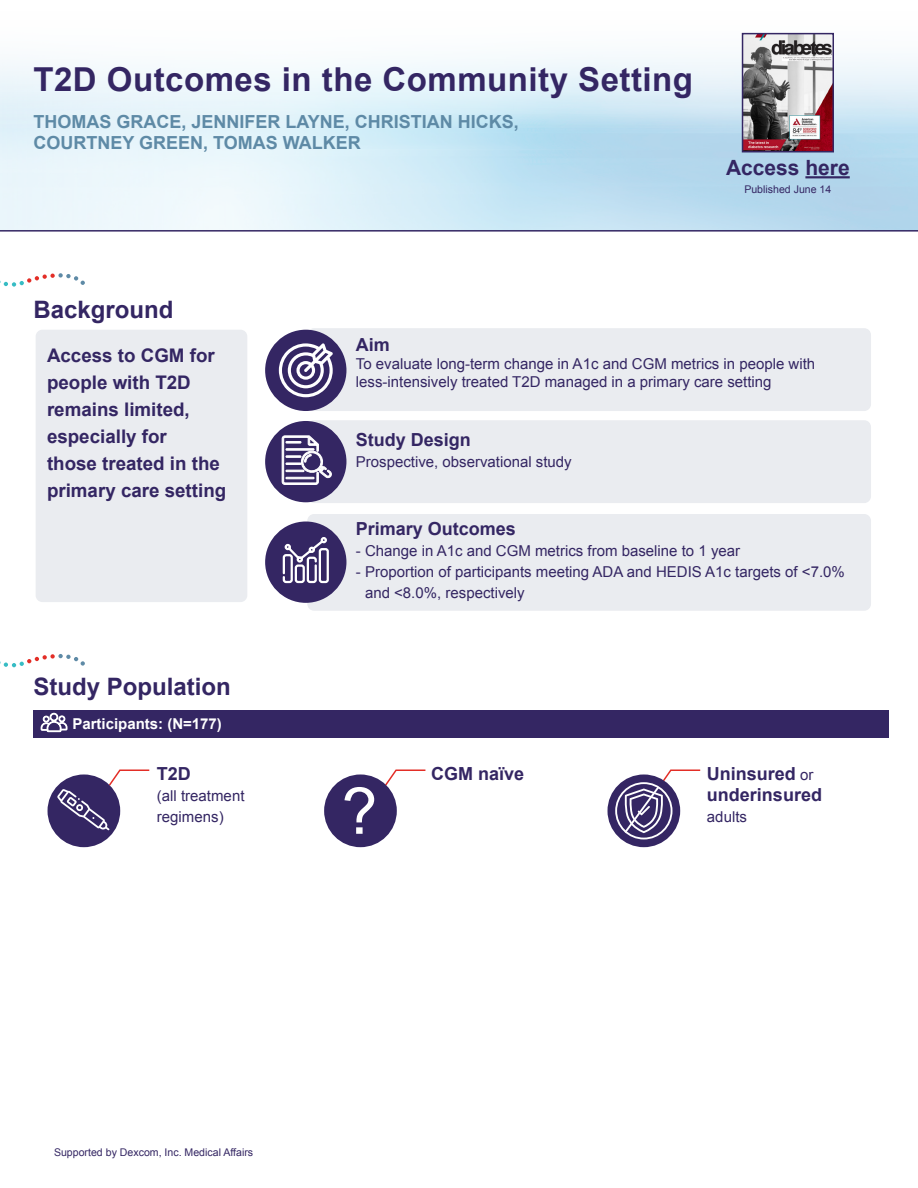
<style>
.page{position:relative;width:918px;height:1188px;background:#fff}
.page>*{position:absolute;margin:0;border:0;box-sizing:border-box;transform-origin:0 0}
.t1{font:64.35px "Arial";color:#fff}
.t2{font:700 33px "Arial";letter-spacing:.015em;color:#342663}
.t3{font:700 24px "Arial";color:#342663}
.t4{font:700 21px "Arial";color:#342663}
.t5{font:700 18.75px/27px "Arial";color:#342663}
.t6{font:700 18px/21px "Arial";color:#5e8aa6}
.t7{font:700 18px/21px "Arial";color:#342663}
.t8{font:15px/21px "Arial";color:#342663}
.t9{font:700 15px "Arial";color:#fff}
.t10{font:10.65px "Arial";color:#342663}
.s1{font-weight:400;font-size:15px}
</style>
<div class="page">
<svg style="left:0;top:148px;width:918px;height:82px;background:#cfe7f4"></svg>
<hr style="left:0;top:230px;width:918px;height:2px;background:#342663">
<svg style="left:0;top:32px;width:918px;height:116px"></svg>
<hr style="left:805px;top:176px;width:45px;height:2px;background:#342663">
<img style="left:745px;top:36px;width:86px;height:113px">
<div style="left:742px;top:33px;width:92px;height:119px;border:2px solid #342663"></div>
<div style="left:33px;top:710px;width:856px;height:28px;background:#342663"></div>
<div style="left:608px;top:774px;width:72px;height:73px;background:#342663;border-radius:50%"></div>
<svg style="left:0;top:273px;width:85px;height:14px"></svg>
<div style="left:36px;top:330px;width:211px;height:272px;background:#eaecf0;border-radius:7px"></div>
<div style="left:307px;top:328px;width:564px;height:83px;background:#eaecf0;border-radius:7px"></div>
<div style="left:307px;top:420px;width:564px;height:83px;background:#eaecf0;border-radius:7px"></div>
<div style="left:307px;top:514px;width:564px;height:97px;background:#eaecf0;border-radius:7px"></div>
<div style="left:265px;top:330px;width:81px;height:81px;background:#342663;border-radius:50%"></div>
<div style="left:265px;top:421px;width:81px;height:81px;background:#342663;border-radius:50%"></div>
<div style="left:265px;top:522px;width:81px;height:81px;background:#342663;border-radius:50%"></div>
<svg style="left:279px;top:343px;width:54px;height:54px"></svg>
<svg style="left:282px;top:435px;width:50px;height:50px"></svg>
<svg style="left:282px;top:537px;width:47px;height:47px"></svg>
<svg style="left:0;top:654px;width:85px;height:13px"></svg>
<svg style="left:41px;top:713px;width:26px;height:19px"></svg>
<svg style="left:385px;top:769px;width:41px;height:16px"></svg>
<div style="left:48px;top:774px;width:72px;height:73px;background:#342663;border-radius:50%"></div>
<div style="left:324px;top:774px;width:73px;height:73px;background:#342663;border-radius:50%"></div>
<svg style="left:57px;top:769px;width:93px;height:61px"></svg>
<div style="left:615px;top:782px;width:58px;height:57px;border:2px solid #fff;border-radius:50%"></div>
<svg style="left:623px;top:769px;width:78px;height:66px"></svg>
<h2 class="t2" style="left:33px;top:58px;width:661px">T2D Outcomes in the Community Setting</h2>
<p class="t6" style="left:33px;top:111px;width:487px">THOMAS GRACE, JENNIFER LAYNE, CHRISTIAN HICKS,<br>COURTNEY GREEN, TOMAS WALKER</p>
<h3 class="t4" style="left:726px;top:154px;width:125px">Access here</h3>
<p class="t10" style="left:744px;top:182px;width:89px">Published June 14</p>
<h3 class="t3" style="left:33px;top:293px;width:142px">Background</h3>
<p class="t5" style="left:47px;top:342px;width:181px">Access to CGM for people with T2D remains limited, especially for<br>those treated in the primary care setting</p>
<h3 class="t3" style="left:33px;top:671px;width:199px">Study Population</h3>
<p class="t9" style="left:72px;top:714px;width:151px">Participants: (N=177)</p>
<p class="t7" style="left:157px;top:764px;width:36px">T2D</p>
<p class="t8" style="left:157px;top:785px;width:89px">(all treatment regimens)</p>
<p class="t7" style="left:356px;top:335px;width:36px">Aim</p>
<p class="t8" style="left:356px;top:355px;width:461px;line-height:18px">To evaluate long-term change in A1c and CGM metrics in people with less-intensively treated T2D managed in a primary care setting</p>
<p class="t7" style="left:356px;top:429px;width:117px">Study Design</p>
<p class="t8" style="left:356px;top:451px;width:217px">Prospective, observational study</p>
<p class="t7" style="left:356px;top:519px;width:162px">Primary Outcomes</p>
<p class="t8" style="left:356px;top:540px;width:386px">- Change in A1c and CGM metrics from baseline to 1 year</p>
<p class="t8" style="left:365px;top:561px;width:481px;text-indent:-9px">- Proportion of participants meeting ADA and HEDIS A1c targets of &lt;7.0% and &lt;8.0%, respectively</p>
<h1 class="t1" style="left:342px;top:769px;width:37px">?</h1>
<p class="t7" style="left:431px;top:764px;width:95px">CGM naïve</p>
<p class="t7" style="left:707px;top:764px;width:117px">Uninsured <span class="s1">or </span>underinsured</p>
<p class="t8" style="left:707px;top:806px;width:42px">adults</p>
<p class="t10" style="left:54px;top:1145px;width:201px">Supported by Dexcom, Inc. Medical Affairs</p>
</div>
